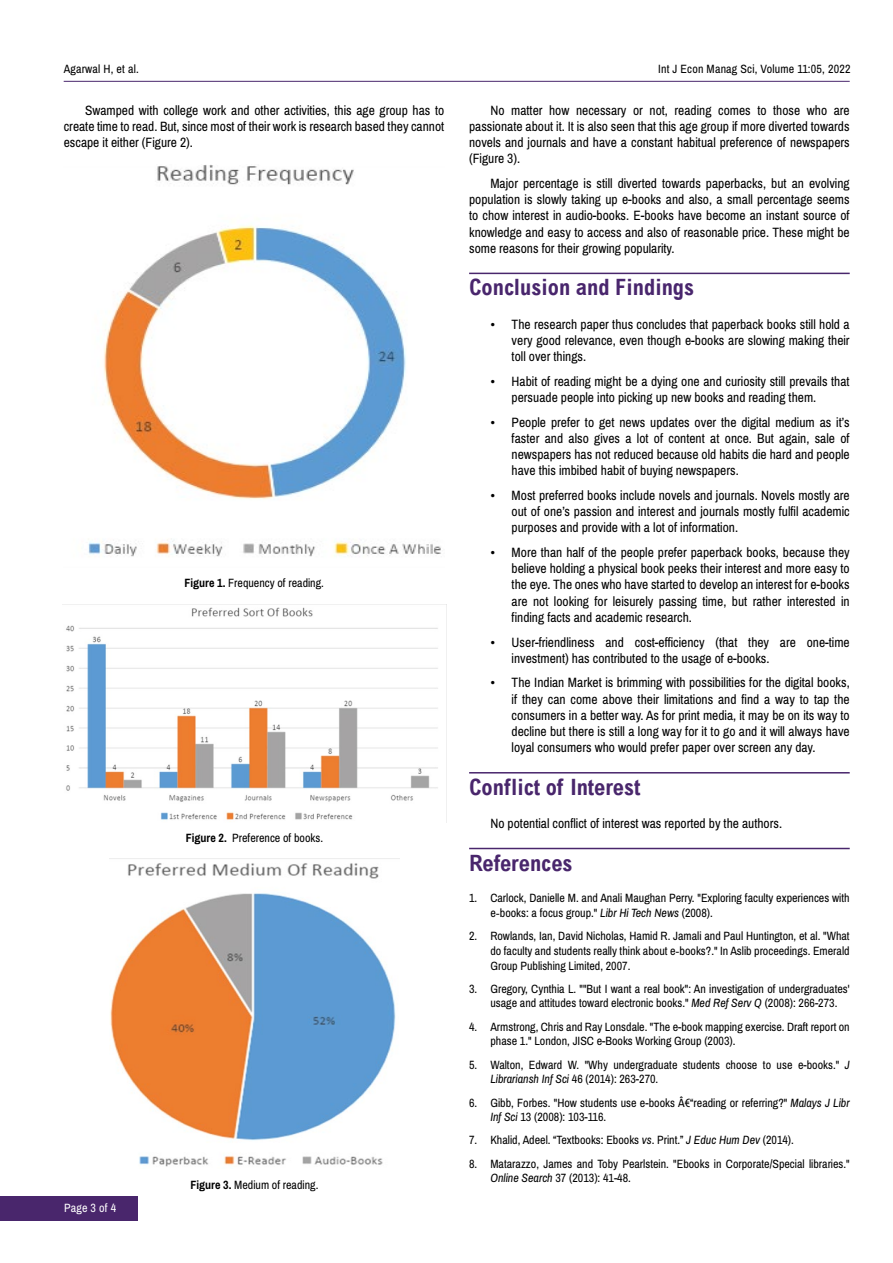
<style>
.page{position:relative;width:893px;height:1263px;background:#fff}
.page>*{position:absolute;margin:0;border:0;box-sizing:border-box;transform-origin:0 0}
.t1{font:700 condensed 22.5px "Arial";color:#49266c}
.t2{font:700 condensed 22.5px "Arial";color:#49266d}
.t3{font:13.5px/16.2px "Archivo Narrow";color:#000;text-align:justify}
.t4{font:12px/14.7px "Archivo Narrow";color:#000}
.t5{font:12px "Archivo Narrow";letter-spacing:.015em;color:#fff}
.s1{font-family:"Times New Roman"}
.s2{font-style:italic}
.s3{font-weight:700}
</style>
<div class="page">
<hr style="left:64px;top:81px;width:786px;height:1px;background:#49266c">
<div style="left:0;top:1196px;width:137px;height:24px;background:#49266c"></div>
<hr style="left:469px;top:273px;width:381px;height:1px;background:#49266c">
<hr style="left:469px;top:772px;width:381px;height:1px;background:#49266c">
<hr style="left:469px;top:848px;width:381px;height:1px;background:#49266c">
<img style="left:88px;top:165px;width:353px;height:392px">
<img style="left:63px;top:604px;width:383px;height:216px">
<img style="left:110px;top:863px;width:286px;height:304px">
<p class="t4" style="left:64px;top:61px;width:77px">Agarwal H, et al.</p>
<p class="t4" style="left:658px;top:61px;width:194px">Int J Econ Manag Sci, Volume 11:05, 2022</p>
<p class="t3" style="left:64px;top:102px;width:382px;text-indent:21px">Swamped with college work and other activities, this age group has to create time to read. But, since most of their work is research based they cannot escape it either (Figure 2).</p>
<p class="t3" style="left:469px;top:102px;width:382px;text-indent:21px">No matter how necessary or not, reading comes to those who are passionate about it. It is also seen that this age group if more diverted towards novels and journals and have a constant habitual preference of newspapers (Figure 3).</p>
<p class="t3" style="left:469px;top:176px;width:382px;text-indent:21px">Major percentage is still diverted towards paperbacks, but an evolving population is slowly taking up e-books and also, a small percentage seems to chow interest in audio-books. E-books have become an instant source of knowledge and easy to access and also of reasonable price. These might be some reasons for their growing popularity.</p>
<h1 class="t2" style="left:469px;top:275px;width:227px">Conclusion and Findings</h1>
<p class="t3" style="left:512px;top:316px;width:339px;text-indent:-21px"><span class="s1">•</span> The research paper thus concludes that paperback books still hold a very good relevance, even though e-books are slowing making their toll over things.</p>
<p class="t3" style="left:512px;top:373px;width:340px;text-indent:-21px"><span class="s1">•</span> Habit of reading might be a dying one and curiosity still prevails that persuade people into picking up new books and reading them.</p>
<p class="t3" style="left:512px;top:414px;width:340px;text-indent:-21px"><span class="s1">•</span> People prefer to get news updates over the digital medium as it’s faster and also gives a lot of content at once. But again, sale of newspapers has not reduced because old habits die hard and people have this imbibed habit of buying newspapers.</p>
<p class="t3" style="left:512px;top:487px;width:340px;text-indent:-21px"><span class="s1">•</span> Most preferred books include novels and journals. Novels mostly are out of one’s passion and interest and journals mostly fulfil academic purposes and provide with a lot of information.</p>
<p class="t3" style="left:512px;top:544px;width:340px;text-indent:-21px"><span class="s1">•</span> More than half of the people prefer paperback books, because they believe holding a physical book peeks their interest and more easy to the eye. The ones who have started to develop an interest for e-books are not looking for leisurely passing time, but rather interested in finding facts and academic research.</p>
<p class="t3" style="left:512px;top:634px;width:340px;text-indent:-21px"><span class="s1">•</span> User-friendliness and cost-efficiency (that they are one-time investment) has contributed to the usage of e-books.</p>
<p class="t3" style="left:512px;top:675px;width:340px;text-indent:-21px"><span class="s1">•</span> The Indian Market is brimming with possibilities for the digital books, if they can come above their limitations and find a way to tap the consumers in a better way. As for print media, it may be on its way to decline but there is still a long way for it to go and it will always have loyal consumers who would prefer paper over screen any day.</p>
<h1 class="t1" style="left:469px;top:774px;width:173px">Conflict of Interest</h1>
<p class="t3" style="left:490px;top:815px;width:293px">No potential conflict of interest was reported by the authors.</p>
<h1 class="t1" style="left:469px;top:850px;width:105px">References</h1>
<p class="t4" style="left:490px;top:891px;width:361px;text-indent:-21px">1. Carlock, Danielle M. and Anali Maughan Perry. "Exploring faculty experiences with e<span class="s1">‐</span>books: a focus group." <span class="s2">Libr Hi Tech News</span> (2008).</p>
<p class="t4" style="left:490px;top:929px;width:361px;text-align:justify;text-indent:-21px">2. Rowlands, Ian, David Nicholas, Hamid R. Jamali and Paul Huntington, et al. "What do faculty and students really think about e<span class="s1">‐</span>books?." In Aslib proceedings. Emerald Group Publishing Limited, 2007.</p>
<p class="t4" style="left:490px;top:981px;width:361px;text-indent:-21px">3. Gregory, Cynthia L. ""But I want a real book": An investigation of undergraduates' usage and attitudes toward electronic books." <span class="s2">Med Ref Serv Q</span> (2008): 266-273.</p>
<p class="t4" style="left:490px;top:1019px;width:361px;text-indent:-21px">4. Armstrong, Chris and Ray Lonsdale. "The e-book mapping exercise. Draft report on phase 1." London, JISC e-Books Working Group (2003).</p>
<p class="t4" style="left:490px;top:1057px;width:361px;text-indent:-21px">5. Walton, Edward W. "Why undergraduate students choose to use e-books." <span class="s2">J<br>Librariansh Inf Sci</span> 46 (2014): 263-270.</p>
<p class="t4" style="left:490px;top:1095px;width:361px;text-indent:-21px">6. Gibb, Forbes. "How students use e-books Â€“reading or referring?" <span class="s2">Malays J Libr<br>Inf Sci</span> 13 (2008): 103-116.</p>
<p class="t4" style="left:469px;top:1133px;width:326px">7. Khalid, Adeel. “Textbooks: Ebooks <span class="s2">vs</span>. Print.” <span class="s2">J Educ Hum Dev</span> (2014).</p>
<p class="t4" style="left:490px;top:1156px;width:361px;text-indent:-21px">8. Matarazzo, James and Toby Pearlstein. "Ebooks in Corporate/Special libraries."<br><span class="s2">Online Search</span> 37 (2013): 41-48.</p>
<p class="t4" style="left:185px;top:576px;width:141px"><span class="s3">Figure 1.</span> Frequency of reading.</p>
<p class="t4" style="left:186px;top:830px;width:139px"><span class="s3">Figure 2.</span> Preference of books.</p>
<p class="t4" style="left:190px;top:1177px;width:129px"><span class="s3">Figure 3.</span> Medium of reading.</p>
<p class="t5" style="left:64px;top:1201px;width:54px">Page 3 of 4</p>
</div>
